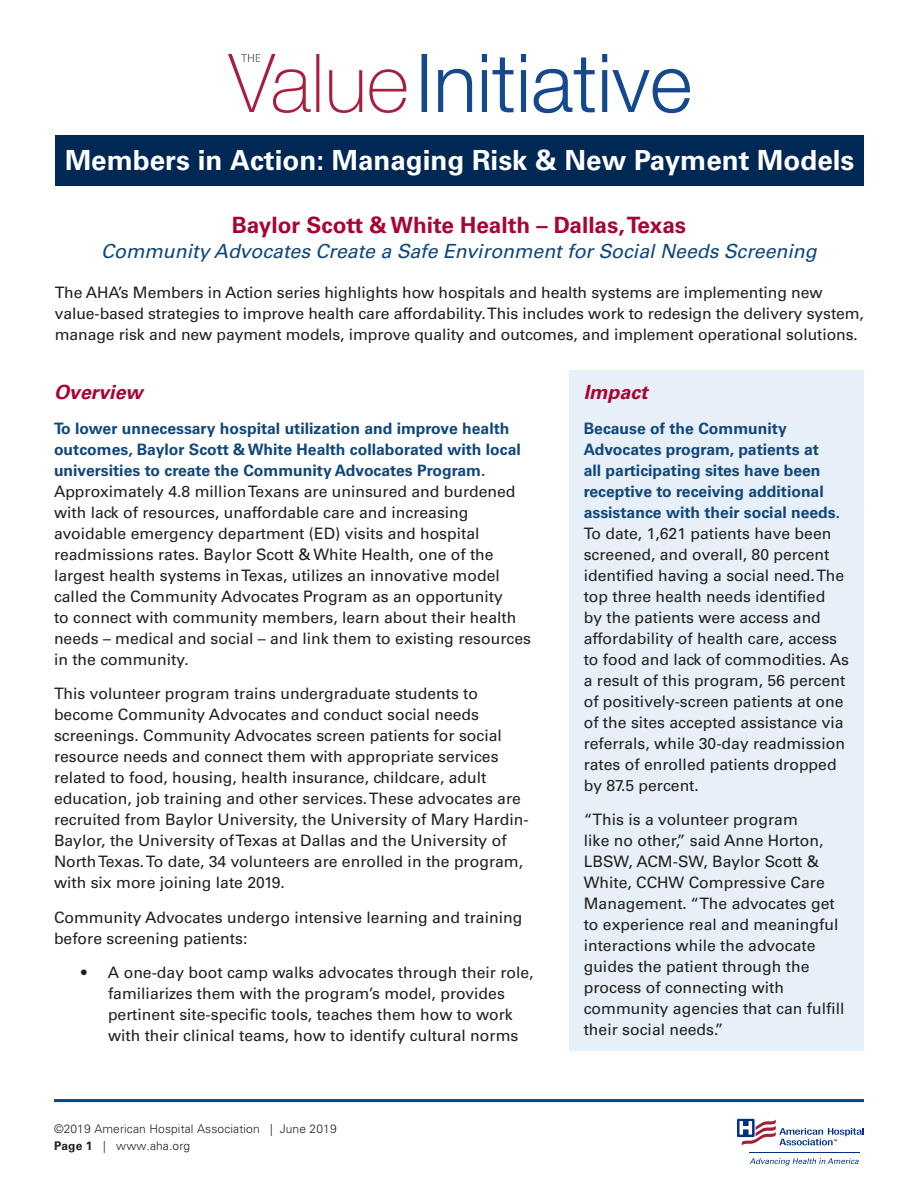
<style>
.page{position:relative;width:918px;height:1188px;background:#fff}
.page>*{position:absolute;margin:0;border:0;box-sizing:border-box;transform-origin:0 0}
.t1{font:700 27.75px "Univers LT Std";color:#fff}
.t2{font:700 22.5px "Univers LT Std";color:#a90332}
.t3{font:italic 19.5px "Univers LT Std";color:#10477c}
.t4{font:italic 700 19.5px "Univers LT Std";color:#a90332}
.t5{font:15.75px/21px "Univers LT Std";color:#231f20}
.t6{font:300 12px/16.5px "Univers LT Std";letter-spacing:.01em;color:#231f20}
.s1{font-weight:700;color:#10477c}
.s2{font-weight:700}
</style>
<div class="page">
<hr style="left:54px;top:1099px;width:810px;height:3px;background:#01498e">
<hr style="left:749px;top:1152px;width:111px;height:1px;background:#003186">
<svg style="left:750px;top:1158px;width:109px;height:8px"></svg>
<svg style="left:736px;top:1118px;width:128px;height:28px"></svg>
<svg style="left:422px;top:54px;width:268px;height:59px"></svg>
<svg style="left:228px;top:54px;width:178px;height:59px"></svg>
<div style="left:569px;top:370px;width:295px;height:680px;background:#e7f0f8"></div>
<div style="left:56px;top:135px;width:808px;height:51px;background:#002855"></div>
<p class="t1" style="left:65px;top:144px;width:791px">Members in Action: Managing Risk &amp; New Payment Models</p>
<p class="t2" style="left:232px;top:212px;width:456px">Baylor Scott &amp; White Health – Dallas, Texas</p>
<p class="t3" style="left:101px;top:240px;width:717px">Community Advocates Create a Safe Environment for Social Needs Screening</p>
<p class="t5" style="left:55px;top:282px;width:811px">The AHA’s Members in Action series highlights how hospitals and health systems are implementing new value-based strategies to improve health care affordability. This includes work to redesign the delivery system, manage risk and new payment models, improve quality and outcomes, and implement operational solutions.</p>
<p class="t4" style="left:54px;top:381px;width:90px">Overview</p>
<p class="t5" style="left:54px;top:418px;width:478px"><span class="s1">To lower unnecessary hospital utilization and improve health outcomes, Baylor Scott &amp; White Health collaborated with local universities to create the Community Advocates Program.<br></span>Approximately 4.8 million Texans are uninsured and burdened with lack of resources, unaffordable care and increasing avoidable emergency department (ED) visits and hospital readmissions rates. Baylor Scott &amp; White Health, one of the largest health systems in Texas, utilizes an innovative model called the Community Advocates Program as an opportunity<br>to connect with community members, learn about their health needs – medical and social – and link them to existing resources in the community.</p>
<p class="t5" style="left:54px;top:683px;width:476px">This volunteer program trains undergraduate students to become Community Advocates and conduct social needs screenings. Community Advocates screen patients for social resource needs and connect them with appropriate services related to food, housing, health insurance, childcare, adult education, job training and other services. These advocates are recruited from Baylor University, the University of Mary Hardin-Baylor, the University of Texas at Dallas and the University of North Texas. To date, 34 volunteers are enrolled in the program, with six more joining late 2019.</p>
<p class="t5" style="left:54px;top:907px;width:470px">Community Advocates undergo intensive learning and training before screening patients:</p>
<p class="t5" style="left:108px;top:962px;width:427px;text-indent:-27px">• A one-day boot camp walks advocates through their role, familiarizes them with the program’s model, provides pertinent site-specific tools, teaches them how to work with their clinical teams, how to identify cultural norms</p>
<p class="t6" style="left:54px;top:1121px;width:284px">©2019 American Hospital Association | June 2019<br><span class="s2">Page 1</span> | www.aha.org</p>
<p class="t4" style="left:584px;top:381px;width:65px">Impact</p>
<p class="t5" style="left:584px;top:418px;width:267px"><span class="s1">Because of the Community Advocates program, patients at<br>all participating sites have been receptive to receiving additional assistance with their social needs.<br></span>To date, 1,621 patients have been screened, and overall, 80 percent identified having a social need. The top three health needs identified<br>by the patients were access and affordability of health care, access to food and lack of commodities. As a result of this program, 56 percent of positively-screen patients at one of the sites accepted assistance via referrals, while 30-day readmission rates of enrolled patients dropped by 87.5 percent.</p>
<p class="t5" style="left:584px;top:809px;width:262px">“This is a volunteer program<br>like no other,” said Anne Horton,<br>LBSW, ACM-SW, Baylor Scott &amp;<br>White, CCHW Compressive Care<br>Management. “The advocates get to experience real and meaningful interactions while the advocate guides the patient through the process of connecting with community agencies that can fulfill their social needs.”</p>
</div>
